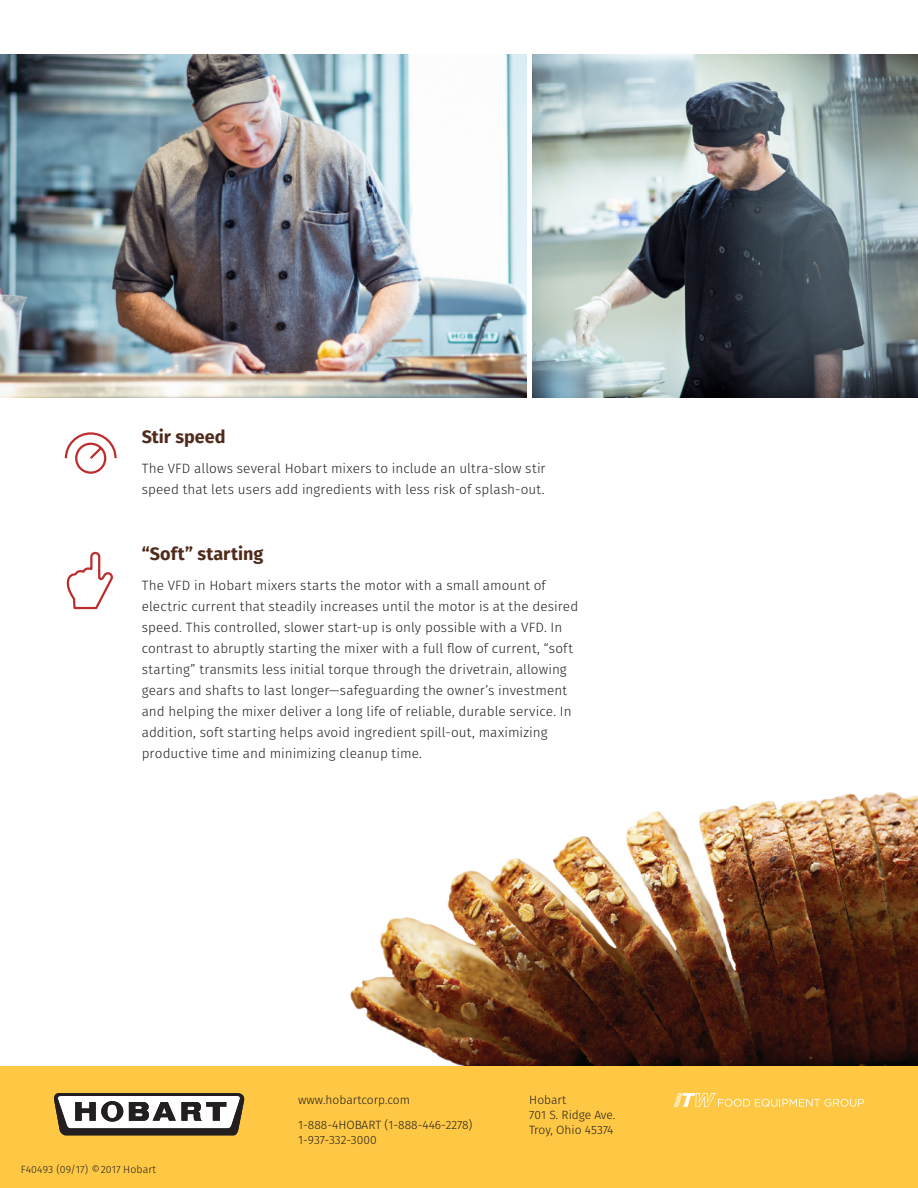
<style>
.page{position:relative;width:918px;height:1188px;background:#fff}
.page>*{position:absolute;margin:0;border:0;box-sizing:border-box;transform-origin:0 0}
.t1{font:700 18px "Fira Sans";color:#4f2b1c}
.t2{font:300 13.5px/21px "Fira Sans";letter-spacing:.005em;color:#231f20}
.t3{font:300 12px/15px "Fira Sans";color:#231f20}
.t4{font:300 10.5px "Fira Sans";letter-spacing:.01em;color:#231f20}
</style>
<div class="page">
<img style="left:532px;top:54px;width:386px;height:344px">
<img style="left:0;top:54px;width:526px;height:344px">
<svg style="left:64px;top:432px;width:53px;height:42px"></svg>
<svg style="left:66px;top:551px;width:47px;height:59px"></svg>
<img style="left:350px;top:792px;width:568px;height:274px">
<div style="left:0;top:1066px;width:918px;height:122px;background:#fec844"></div>
<svg style="left:54px;top:1093px;width:190px;height:42px;background:#95918e"></svg>
<svg style="left:674px;top:1093px;width:190px;height:14px"></svg>
<p class="t1" style="left:142px;top:424px;width:85px">Stir speed</p>
<p class="t2" style="left:142px;top:458px;width:405px">The VFD allows several Hobart mixers to include an ultra-slow stir speed that lets users add ingredients with less risk of splash-out.</p>
<p class="t1" style="left:142px;top:541px;width:123px">“Soft” starting</p>
<p class="t2" style="left:142px;top:575px;width:438px">The VFD in Hobart mixers starts the motor with a small amount of electric current that steadily increases until the motor is at the desired speed. This controlled, slower start-up is only possible with a VFD. In contrast to abruptly starting the mixer with a full flow of current, “soft starting” transmits less initial torque through the drivetrain, allowing gears and shafts to last longer—safeguarding the owner’s investment and helping the mixer deliver a long life of reliable, durable service. In addition, soft starting helps avoid ingredient spill-out, maximizing productive time and minimizing cleanup time.</p>
<p class="t4" style="left:21px;top:1162px;width:137px">F40493 (09/17) ©2017 Hobart</p>
<p class="t3" style="left:298px;top:1093px;width:113px">www.hobartcorp.com</p>
<p class="t3" style="left:298px;top:1117px;width:176px">1-888-4HOBART (1-888-446-2278)<br>1-937-332-3000</p>
<p class="t3" style="left:529px;top:1093px;width:88px">Hobart<br>701 S. Ridge Ave.<br>Troy, Ohio 45374</p>
</div>
